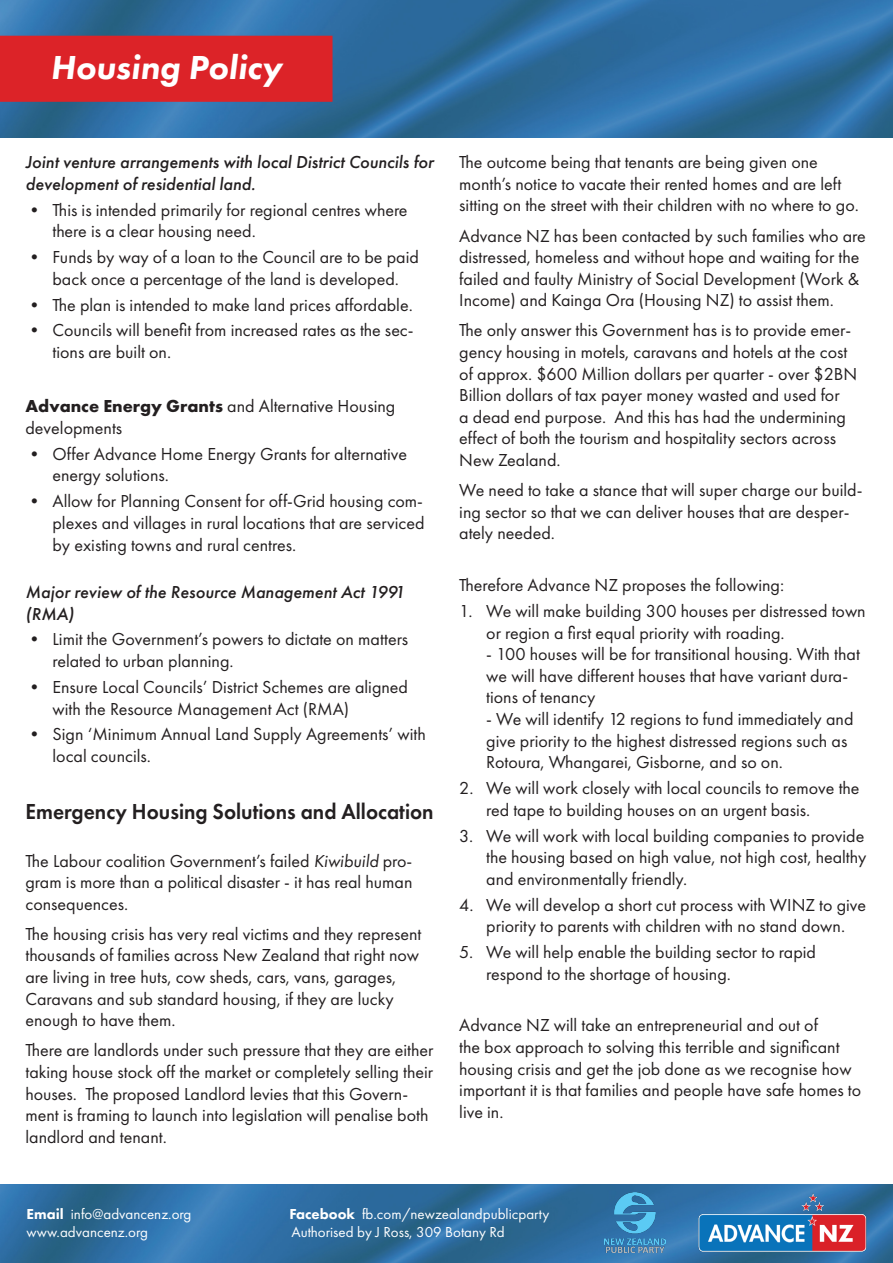
<style>
.page{position:relative;width:893px;height:1263px;background:#fff}
.page>*{position:absolute;margin:0;border:0;box-sizing:border-box;transform-origin:0 0}
.t1{font:italic 800 34.5px "Futura PT";color:#fff}
.t2{font:600 22.5px "Futura PT";color:#231f20;scale:.95 1}
.t3{font:18px/21.6px "Futura PT";color:#231f20}
.t4{font:italic 500 18px/21.6px "Futura PT";color:#231f20}
.t5{font:15px "Futura PT";color:#fff}
.s1{font-weight:700}
.s2{font-style:italic}
.s3{font-weight:800}
</style>
<div class="page">
<img style="left:0;top:1184px;width:893px;height:79px">
<img style="left:0;top:0;width:893px;height:137px">
<img style="left:677px;top:1188px;width:198px;height:75px">
<img style="left:605px;top:1192px;width:60px;height:60px">
<div style="left:3px;top:39px;width:327px;height:60px;background:#dc2328"></div>
<div style="left:0;top:36px;width:333px;height:66px;border:6px solid #dc2328"></div>
<h1 class="t1" style="left:51px;top:46px;width:233px">Housing Policy</h1>
<p class="t4" style="left:26px;top:152px;width:410px">Joint venture arrangements with local District Councils for development of residential land.</p>
<p class="t3" style="left:53px;top:199px;width:357px;text-indent:-27px">• This is intended primarily for regional centres where there is a clear housing need.</p>
<p class="t3" style="left:26px;top:246px;width:395px;text-align:center">• Funds by way of a loan to the Council are to be paid back once a percentage of the land is developed.</p>
<p class="t3" style="left:26px;top:294px;width:389px">• The plan is intended to make land prices affordable.</p>
<p class="t3" style="left:53px;top:320px;width:363px;text-indent:-27px">• Councils will benefit from increased rates as the sec&shy;tions are built on.</p>
<p class="t3" style="left:26px;top:395px;width:371px"><span class="s1">Advance Energy Grants</span> and Alternative Housing developments</p>
<p class="t3" style="left:53px;top:443px;width:356px;text-indent:-27px">• Offer Advance Home Energy Grants for alternative energy solutions.</p>
<p class="t3" style="left:53px;top:490px;width:373px;text-align:justify;text-indent:-27px">• Allow for Planning Consent for off-Grid housing com&shy;plexes and villages in rural locations that are serviced by existing towns and rural centres.</p>
<p class="t4" style="left:26px;top:581px;width:381px">Major review of the Resource Management Act 1991 (RMA)</p>
<p class="t3" style="left:53px;top:629px;width:357px;text-indent:-27px">• Limit the Government’s powers to dictate on matters related to urban planning.</p>
<p class="t3" style="left:53px;top:676px;width:357px;text-indent:-27px">• Ensure Local Councils’ District Schemes are aligned with the Resource Management Act (RMA)</p>
<p class="t3" style="left:53px;top:723px;width:375px;text-indent:-27px">• Sign ‘Minimum Annual Land Supply Agreements’ with local councils.</p>
<p class="t2" style="left:26px;top:797px;width:431px">Emergency Housing Solutions and Allocation</p>
<p class="t3" style="left:26px;top:850px;width:389px;text-align:justify">The Labour coalition Government’s failed <span class="s2">Kiwibuild</span> pro&shy;gram is more than a political disaster - it has real human consequences.</p>
<p class="t3" style="left:26px;top:923px;width:397px">The housing crisis has very real victims and they represent thousands of families across New Zealand that right now are living in tree huts, cow sheds, cars, vans, garages, Caravans and sub standard housing, if they are lucky enough to have them.</p>
<p class="t3" style="left:26px;top:1039px;width:409px">There are landlords under such pressure that they are either taking house stock off the market or completely selling their houses. The proposed Landlord levies that this Govern&shy;ment is framing to launch into legislation will penalise both landlord and tenant.</p>
<p class="t3" style="left:459px;top:151px;width:401px">The outcome being that tenants are being given one month’s notice to vacate their rented homes and are left sitting on the street with their children with no where to go.</p>
<p class="t3" style="left:459px;top:225px;width:408px">Advance NZ has been contacted by such families who are distressed, homeless and without hope and waiting for the failed and faulty Ministry of Social Development (Work &amp; Income) and Kainga Ora (Housing NZ) to assist them.</p>
<p class="t3" style="left:459px;top:320px;width:400px">The only answer this Government has is to provide emer&shy;gency housing in motels, caravans and hotels at the cost of approx. $600 Million dollars per quarter - over $2BN Billion dollars of tax payer money wasted and used for<br>a dead end purpose. And this has had the undermining effect of both the tourism and hospitality sectors across New Zealand.</p>
<p class="t3" style="left:459px;top:479px;width:405px">We need to take a stance that will super charge our build&shy;ing sector so that we can deliver houses that are desper&shy;ately needed.</p>
<p class="t3" style="left:459px;top:574px;width:326px">Therefore Advance NZ proposes the following:</p>
<p class="t3" style="left:486px;top:600px;width:381px;text-indent:-27px">1. We will make building 300 houses per distressed town or region a first equal priority with roading.</p>
<p class="t3" style="left:486px;top:643px;width:375px">- 100 houses will be for transitional housing. With that we will have different houses that have variant dura&shy;tions of tenancy</p>
<p class="t3" style="left:486px;top:708px;width:369px">- We will identify 12 regions to fund immediately and give priority to the highest distressed regions such as<br>Rotoura, Whangarei, Gisborne, and so on.</p>
<p class="t3" style="left:486px;top:777px;width:375px;text-indent:-27px">2. We will work closely with local councils to remove the red tape to building houses on an urgent basis.</p>
<p class="t3" style="left:486px;top:825px;width:382px;text-align:justify;text-indent:-27px">3. We will work with local building companies to provide the housing based on high value, not high cost, healthy and environmentally friendly.</p>
<p class="t3" style="left:459px;top:894px;width:408px;text-align:center">4. We will develop a short cut process with WINZ to give priority to parents with children with no stand down.</p>
<p class="t3" style="left:486px;top:941px;width:331px;text-indent:-27px">5. We will help enable the building sector to rapid respond to the shortage of housing.</p>
<p class="t3" style="left:459px;top:1014px;width:403px">Advance NZ will take an entrepreneurial and out of<br>the box approach to solving this terrible and significant housing crisis and get the job done as we recognise how important it is that families and people have safe homes to live in.</p>
<p class="t5" style="left:27px;top:1204px;width:166px"><span class="s3">Email</span> info@advancenz.org</p>
<p class="t5" style="left:289px;top:1204px;width:262px"><span class="s3">Facebook</span> fb.com/newzealandpublicparty</p>
<p class="t5" style="left:27px;top:1222px;width:123px">www.advancenz.org</p>
<p class="t5" style="left:291px;top:1222px;width:215px">Authorised by J Ross, 309 Botany Rd</p>
</div>
